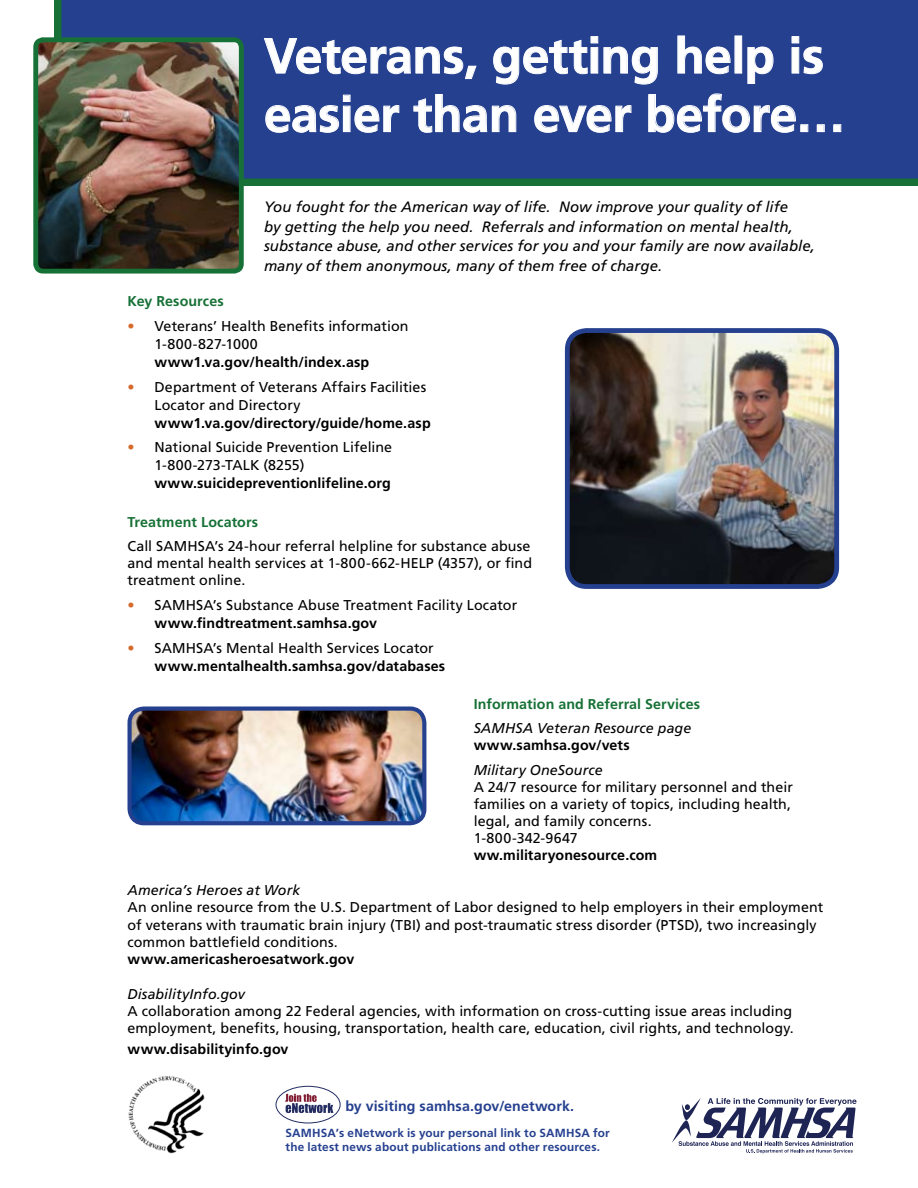
<style>
.page{position:relative;width:918px;height:1188px;background:#fff}
.page>*{position:absolute;margin:0;border:0;box-sizing:border-box;transform-origin:0 0}
.t1{font:700 49.5px/58.5px "Frutiger LT Std";letter-spacing:-.01em;color:#fff}
.t2{font:italic 15px/19.5px "Frutiger LT Std";color:#000}
.t3{font:14.25px/17.1px "Frutiger LT Std";letter-spacing:.005em;color:#000}
.t4{font:700 14.25px/18px "Frutiger LT Std";letter-spacing:.005em;color:#000}
.t5{font:italic 14.25px "Frutiger LT Std";letter-spacing:.005em;color:#000}
.t6{font:700 14.25px "Frutiger LT Std";letter-spacing:.005em;color:#177136}
.t7{font:700 14.25px "Frutiger LT Std";letter-spacing:.005em;color:#25408f}
.t8{font:700 11.7px/14.2px "Frutiger LT Std";letter-spacing:.015em;color:#25408f}
.s1{color:#d66a2a}
.s2{font-weight:700}
.s3{font-weight:400;color:#d66a2a}
.s4{font-weight:400}
</style>
<div class="page">
<div style="left:54px;top:0;width:864px;height:186px;background:#25408f"></div>
<svg style="left:264px;top:38px;width:213px;height:41px;background:#40579c"></svg>
<svg style="left:493px;top:36px;width:165px;height:49px;background:#3f579c"></svg>
<svg style="left:677px;top:35px;width:54px;height:39px;background:#445b9f"></svg>
<div style="left:735px;top:36px;width:7px;height:37px;border:1px solid #fff"></div>
<svg style="left:747px;top:46px;width:27px;height:38px"></svg>
<svg style="left:791px;top:36px;width:32px;height:38px"></svg>
<svg style="left:265px;top:94px;width:135px;height:39px;background:#435a9e"></svg>
<svg style="left:413px;top:94px;width:104px;height:39px;background:#425a9e"></svg>
<svg style="left:534px;top:105px;width:98px;height:28px;background:#4c62a3"></svg>
<svg style="left:648px;top:93px;width:194px;height:40px;background:#3d559b"></svg>
<img style="left:39px;top:43px;width:199px;height:225px">
<div style="left:33px;top:37px;width:211px;height:237px;border:5px solid #177136;border-radius:7px"></div>
<img style="left:130px;top:711px;width:294px;height:112px">
<div style="left:128px;top:706px;width:298px;height:119px;border:4px solid #25408f;border-radius:14px"></div>
<img style="left:571px;top:334px;width:262px;height:249px">
<div style="left:565px;top:328px;width:274px;height:261px;border:5px solid #25408f;border-radius:19px"></div>
<svg style="left:672px;top:1098px;width:184px;height:56px"></svg>
<img style="left:128px;top:1076px;width:77px;height:78px">
<div style="left:276px;top:1086px;width:65px;height:37px;border:1px solid #232c61;border-radius:50%"></div>
<svg style="left:285px;top:1094px;width:48px;height:19px"></svg>
<h1 class="t1" style="left:264px;top:27px;width:583px">Veterans, getting help is easier than ever before…</h1>
<p class="t2" style="left:264px;top:197px;width:553px">You fought for the American way of life. Now improve your quality of life<br>by getting the help you need. Referrals and information on mental health, substance abuse, and other services for you and your family are now available, many of them anonymous, many of them free of charge.</p>
<p class="t6" style="left:128px;top:293px;width:98px">Key Resources</p>
<p class="t3" style="left:155px;top:317px;width:256px;line-height:18px;text-indent:-27px"><span class="s1">•</span> Veterans’ Health Benefits information<br>1-800-827-1000</p>
<p class="t4" style="left:155px;top:353px;width:216px">www1.va.gov/health/index.asp</p>
<p class="t3" style="left:155px;top:378px;width:273px;line-height:18px;text-indent:-27px"><span class="s1">•</span> Department of Veterans Affairs Facilities<br>Locator and Directory</p>
<p class="t4" style="left:155px;top:414px;width:278px">www1.va.gov/directory/guide/home.asp</p>
<p class="t3" style="left:155px;top:439px;width:239px;line-height:18px;text-indent:-27px"><span class="s1">•</span> National Suicide Prevention Lifeline<br>1-800-273-TALK (8255)</p>
<p class="t4" style="left:155px;top:475px;width:238px">www.suicidepreventionlifeline.org</p>
<p class="t6" style="left:128px;top:514px;width:132px">Treatment Locators</p>
<p class="t3" style="left:128px;top:538px;width:406px;text-align:justify">Call SAMHSA’s 24-hour referral helpline for substance abuse and mental health services at 1-800-662-HELP (4357), or find treatment online.</p>
<p class="t3" style="left:155px;top:596px;width:364px;line-height:18px;text-indent:-27px"><span class="s1">•</span> SAMHSA’s Substance Abuse Treatment Facility Locator <span class="s2">www.findtreatment.samhsa.gov</span></p>
<p class="t4" style="left:155px;top:639px;width:292px;text-indent:-27px"><span class="s3">•</span> <span class="s4">SAMHSA’s Mental Health Services Locator </span>www.mentalhealth.samhsa.gov/databases</p>
<p class="t6" style="left:474px;top:696px;width:228px">Information and Referral Services</p>
<p class="t5" style="left:474px;top:720px;width:219px">SAMHSA Veteran Resource page</p>
<p class="t4" style="left:474px;top:736px;width:158px">www.samhsa.gov/vets</p>
<p class="t5" style="left:474px;top:762px;width:130px">Military OneSource</p>
<p class="t3" style="left:474px;top:778px;width:321px">A 24/7 resource for military personnel and their families on a variety of topics, including health, legal, and family concerns.<br>1-800-342-9647</p>
<p class="t4" style="left:474px;top:846px;width:185px">ww.militaryonesource.com</p>
<p class="t5" style="left:128px;top:882px;width:174px">America’s Heroes at Work</p>
<p class="t3" style="left:128px;top:899px;width:697px">An online resource from the U.S. Department of Labor designed to help employers in their employment of veterans with traumatic brain injury (TBI) and post-traumatic stress disorder (PTSD), two increasingly common battlefield conditions.</p>
<p class="t4" style="left:128px;top:950px;width:228px">www.americasheroesatwork.gov</p>
<p class="t5" style="left:128px;top:986px;width:119px">DisabilityInfo.gov</p>
<p class="t3" style="left:128px;top:1003px;width:668px">A collaboration among 22 Federal agencies, with information on cross-cutting issue areas including employment, benefits, housing, transportation, health care, education, civil rights, and technology.</p>
<p class="t4" style="left:128px;top:1040px;width:163px">www.disabilityinfo.gov</p>
<p class="t7" style="left:345px;top:1097px;width:230px">by visiting samhsa.gov/enetwork.</p>
<p class="t8" style="left:286px;top:1126px;width:326px">SAMHSA’s eNetwork is your personal link to SAMHSA for the latest news about publications and other resources.</p>
</div>
